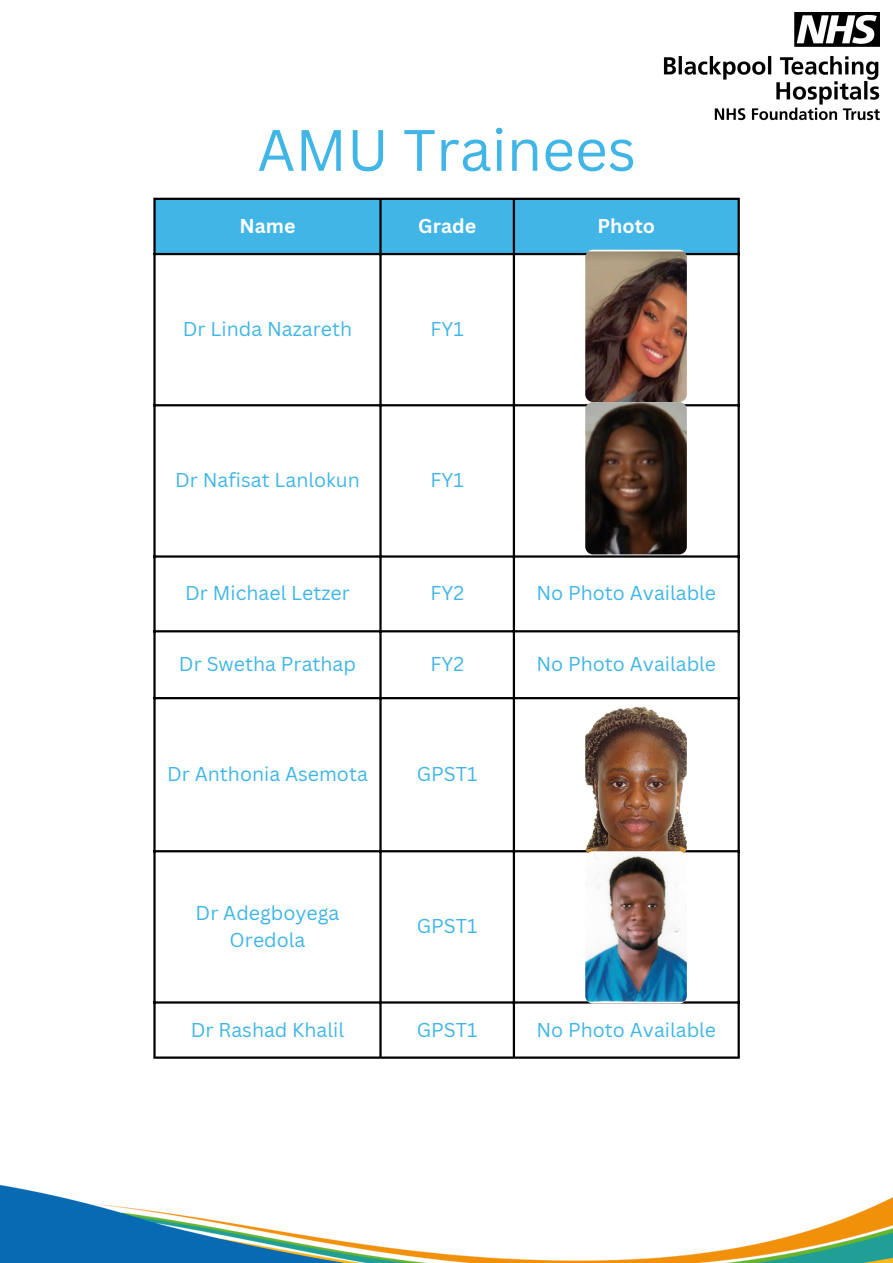
<style>
.page{position:relative;width:893px;height:1263px;background:#fff}
.page>*{position:absolute;margin:0;border:0;box-sizing:border-box;transform-origin:0 0}
.t1{font:57px "Canva Sans";color:#41b6e6}
.t2{font:19.5px/27px "Canva Sans";color:#41b6e6;text-align:center}
.t3{font:700 19.5px "Canva Sans";color:#fff}
</style>
<div class="page">
<div style="left:156px;top:200px;width:581px;height:53px;background:#41b6e6"></div>
<hr style="left:153px;top:200px;width:3px;height:856px;background:#000">
<hr style="left:379px;top:200px;width:3px;height:856px;background:#000">
<hr style="left:513px;top:200px;width:2px;height:856px;background:#000">
<hr style="left:737px;top:200px;width:3px;height:856px;background:#000">
<hr style="left:153px;top:198px;width:587px;height:2px;background:#000">
<hr style="left:153px;top:253px;width:587px;height:2px;background:#000">
<hr style="left:153px;top:404px;width:587px;height:2px;background:#000">
<hr style="left:153px;top:555px;width:587px;height:3px;background:#000">
<hr style="left:153px;top:630px;width:587px;height:2px;background:#000">
<hr style="left:153px;top:697px;width:587px;height:2px;background:#000">
<hr style="left:153px;top:850px;width:587px;height:2px;background:#000">
<hr style="left:153px;top:1001px;width:587px;height:2px;background:#000">
<img style="left:663px;top:12px;width:216px;height:109px">
<img style="left:0;top:1003px;width:893px;height:260px">
<img style="left:585px;top:250px;width:102px;height:152px;border-radius:8px">
<img style="left:585px;top:402px;width:102px;height:152px;border-radius:8px">
<img style="left:585px;top:703px;width:102px;height:152px;border-radius:8px">
<img style="left:585px;top:851px;width:102px;height:152px;border-radius:8px">
<p class="t1" style="left:257px;top:110px;width:380px">AMU Trainees</p>
<h1 class="t3" style="left:239px;top:212px;width:57px">Name</h1>
<p class="t3" style="left:418px;top:212px;width:59px">Grade</p>
<p class="t3" style="left:597px;top:212px;width:59px">Photo</p>
<p class="t2" style="left:183px;top:315px;width:171px">Dr Linda Nazareth</p>
<p class="t2" style="left:430px;top:315px;width:35px">FY1</p>
<p class="t2" style="left:175px;top:466px;width:186px">Dr Nafisat Lanlokun</p>
<p class="t2" style="left:430px;top:466px;width:35px">FY1</p>
<p class="t2" style="left:185px;top:579px;width:166px">Dr Michael Letzer</p>
<p class="t2" style="left:430px;top:579px;width:35px">FY2</p>
<p class="t2" style="left:536px;top:579px;width:181px">No Photo Available</p>
<p class="t2" style="left:179px;top:650px;width:178px">Dr Swetha Prathap</p>
<p class="t2" style="left:430px;top:650px;width:35px">FY2</p>
<p class="t2" style="left:536px;top:650px;width:181px">No Photo Available</p>
<p class="t2" style="left:167px;top:760px;width:202px">Dr Anthonia Asemota</p>
<p class="t2" style="left:417px;top:760px;width:62px">GPST1</p>
<p class="t2" style="left:196px;top:899px;width:145px">Dr Adegboyega<br>Oredola</p>
<p class="t2" style="left:417px;top:912px;width:62px">GPST1</p>
<p class="t2" style="left:191px;top:1016px;width:155px">Dr Rashad Khalil</p>
<p class="t2" style="left:417px;top:1016px;width:62px">GPST1</p>
<p class="t2" style="left:536px;top:1016px;width:181px">No Photo Available</p>
</div>
